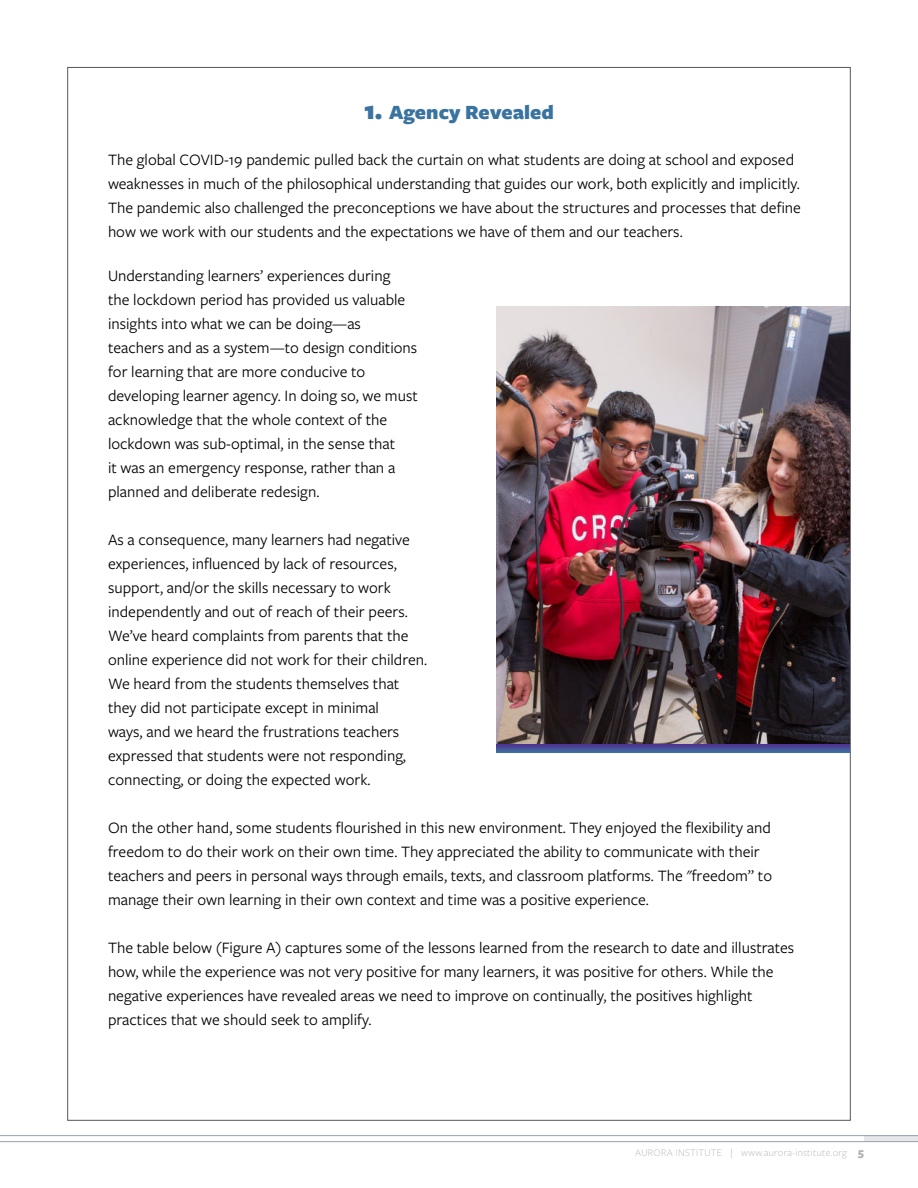
<style>
.page{position:relative;width:918px;height:1188px;background:#fff}
.page>*{position:absolute;margin:0;border:0;box-sizing:border-box;transform-origin:0 0}
.t1{font:900 21px "Freight Sans Pro";color:#3973a0}
.t2{font:16.5px/24px "Freight Sans Pro";color:#000}
.t3{font:300 10.5px "Freight Sans Pro";letter-spacing:.025em;color:#b1b3b6}
.s1{font-size:27px}
.s2{font-weight:900;font-size:12px}
</style>
<div class="page">
<div style="left:864px;top:1135px;width:54px;height:7px;background:#e6e7e8"></div>
<hr style="left:0;top:1135px;width:918px;height:1px;background:#9aa0af">
<hr style="left:0;top:1141px;width:918px;height:1px;background:#9aa0af">
<img style="left:496px;top:306px;width:354px;height:439px">
<svg style="left:496px;top:745px;width:354px;height:7px"></svg>
<p class="t1" style="left:364px;top:104px;width:191px"><span class="s1">1.</span> Agency Revealed</p>
<p class="t2" style="left:108px;top:149px;width:695px">The global COVID-19 pandemic pulled back the curtain on what students are doing at school and exposed weaknesses in much of the philosophical understanding that guides our work, both explicitly and implicitly.<br>The pandemic also challenged the preconceptions we have about the structures and processes that define how we work with our students and the expectations we have of them and our teachers.</p>
<p class="t2" style="left:108px;top:265px;width:311px">Understanding learners’ experiences during<br>the lockdown period has provided us valuable insights into what we can be doing—as teachers and as a system—to design conditions for learning that are more conducive to developing learner agency. In doing so, we must acknowledge that the whole context of the lockdown was sub-optimal, in the sense that<br>it was an emergency response, rather than a planned and deliberate redesign.</p>
<p class="t2" style="left:108px;top:529px;width:321px">As a consequence, many learners had negative experiences, influenced by lack of resources, support, and/or the skills necessary to work independently and out of reach of their peers.<br>We’ve heard complaints from parents that the online experience did not work for their children.<br>We heard from the students themselves that they did not participate except in minimal<br>ways, and we heard the frustrations teachers expressed that students were not responding, connecting, or doing the expected work.</p>
<p class="t2" style="left:108px;top:817px;width:666px">On the other hand, some students flourished in this new environment. They enjoyed the flexibility and freedom to do their work on their own time. They appreciated the ability to communicate with their teachers and peers in personal ways through emails, texts, and classroom platforms. The "freedom” to manage their own learning in their own context and time was a positive experience.</p>
<p class="t2" style="left:108px;top:937px;width:688px">The table below (Figure A) captures some of the lessons learned from the research to date and illustrates how, while the experience was not very positive for many learners, it was positive for others. While the negative experiences have revealed areas we need to improve on continually, the positives highlight practices that we should seek to amplify.</p>
<p class="t3" style="left:635px;top:1149px;width:230px">AURORA INSTITUTE | www.aurora-institute.org <span class="s2">5</span></p>
</div>
